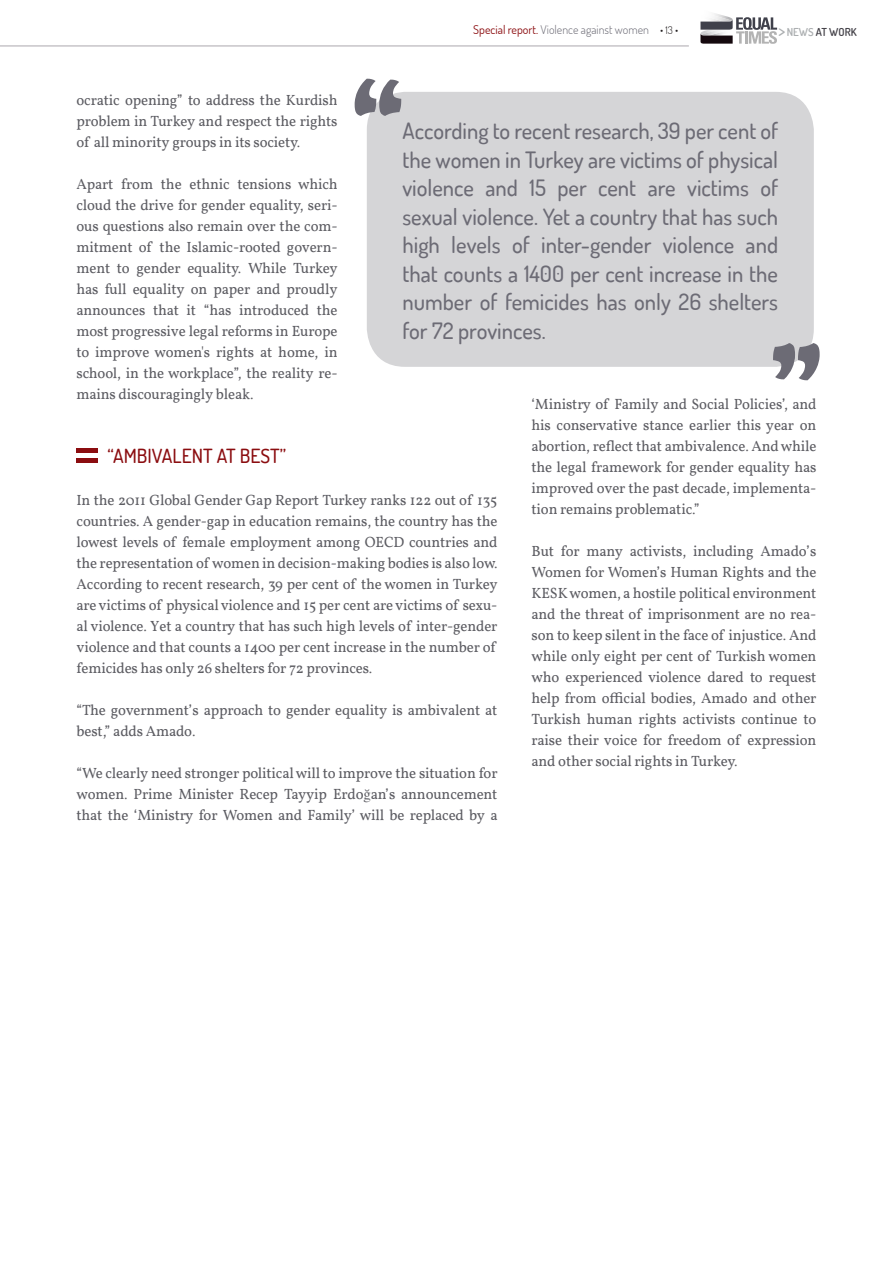
<style>
.page{position:relative;width:893px;height:1263px;background:#fff}
.page>*{position:absolute;margin:0;border:0;box-sizing:border-box;transform-origin:0 0}
.t1{font:500 22.5px/28.5px "Dosis";color:#6c6b75;text-align:justify}
.t2{font:500 19.5px "Dosis";color:#8b0d10}
.t3{font:15px/21px "Vollkorn";letter-spacing:-.01em;color:#5c5c62;text-align:justify}
.t4{font:300 12px "Dosis";color:#6c6b75}
.t5{font:600 10.95px "Dosis";color:#444249}
.s1{font-weight:400;color:#8b0d10}
.s2{font-size:10.5px;color:#231f20}
.s3{font-weight:500;font-size:17.85px;color:#acafb1}
.s4{color:#acafb1}
.s5{font-family:"Times"}
</style>
<div class="page">
<hr style="left:0;top:46px;width:689px;height:1px;background:#aba7ad">
<img style="left:714px;top:13px;width:14px;height:4px">
<img style="left:714px;top:15px;width:10px;height:2px">
<svg style="left:700px;top:17px;width:77px;height:27px"></svg>
<div style="left:77px;top:448px;width:21px;height:5px;background:#8b0d10"></div>
<div style="left:77px;top:458px;width:21px;height:5px;background:#8b0d10"></div>
<div style="left:367px;top:92px;width:447px;height:275px;background:#d5d5d7;border-radius:38px"></div>
<svg style="left:355px;top:79px;width:46px;height:37px"></svg>
<svg style="left:773px;top:343px;width:47px;height:37px"></svg>
<p class="t4" style="left:473px;top:22px;width:206px"><span class="s1">Special report.</span> Violence against women <span class="s2">• 13 •</span></p>
<p class="t5" style="left:778px;top:25px;width:80px"><span class="s3">&gt;</span> <span class="s4">NEWS</span> AT WORK</p>
<p class="t3" style="left:77px;top:89px;width:263px">ocratic opening” to address the Kurdish problem in Turkey and respect the rights of all minority groups in its society.</p>
<p class="t3" style="left:77px;top:174px;width:263px">Apart from the ethnic tensions which cloud the drive for gender equality, seri&shy;ous questions also remain over the com&shy;mitment of the Islamic-rooted govern&shy;ment to gender equality. While Turkey has full equality on paper and proudly announces that it “has introduced the most progressive legal reforms in Europe to improve women's rights at home, in school, in the workplace”, the reality re&shy;mains discouragingly bleak.</p>
<p class="t1" style="left:402px;top:116px;width:377px">According to recent research, 39 per cent of the women in Turkey are victims of physical violence and 15 per cent are victims of sexual violence. Yet a country that has such high levels of inter-gender violence and that counts a 1400 per cent increase in the number of femicides has only 26 shelters for 72 provinces.</p>
<p class="t3" style="left:531px;top:393px;width:286px">‘Ministry of Family and Social Policies’, and his conservative stance earlier this year on abortion, reflect that ambivalence. And while the legal framework for gender equality has improved over the past decade, implementa&shy;tion remains problematic.”</p>
<p class="t3" style="left:531px;top:540px;width:286px">But for many activists, including Amado’s Women for Women’s Human Rights and the KESK women, a hostile political environment and the threat of imprisonment are no rea&shy;son to keep silent in the face of injustice. And while only eight per cent of Turkish women who experienced violence dared to request help from official bodies, Amado and other Turkish human rights activists continue to raise their voice for freedom of expression and other social rights in Turkey.</p>
<h2 class="t2" style="left:107px;top:443px;width:180px">“AMBIVALENT AT BEST”</h2>
<p class="t3" style="left:77px;top:489px;width:422px;text-align:left">In the 2011 Global Gender Gap Report Turkey ranks 122 out of 135 countries. A gender-gap in education remains, the country has the lowest levels of female employment among OECD countries and the representation of women in decision-making bodies is also low.<br>According to recent research, 39 per cent of the women in Turkey are victims of physical violence and 15 per cent are victims of sexu&shy;al violence. Yet a country that has such high levels of inter-gender violence and that counts a 1400 per cent increase in the number of femicides has only 26 shelters for 72 provinces.</p>
<p class="t3" style="left:77px;top:700px;width:422px">“The government’s approach to gender equality is ambivalent at best,” adds Amado.</p>
<p class="t3" style="left:77px;top:763px;width:422px">“We clearly need stronger political will to improve the situation for women. Prime Minister Recep Tayyip Erdo<span class="s5">ğ</span>an’s announcement that the ‘Ministry for Women and Family’ will be replaced by a</p>
</div>
